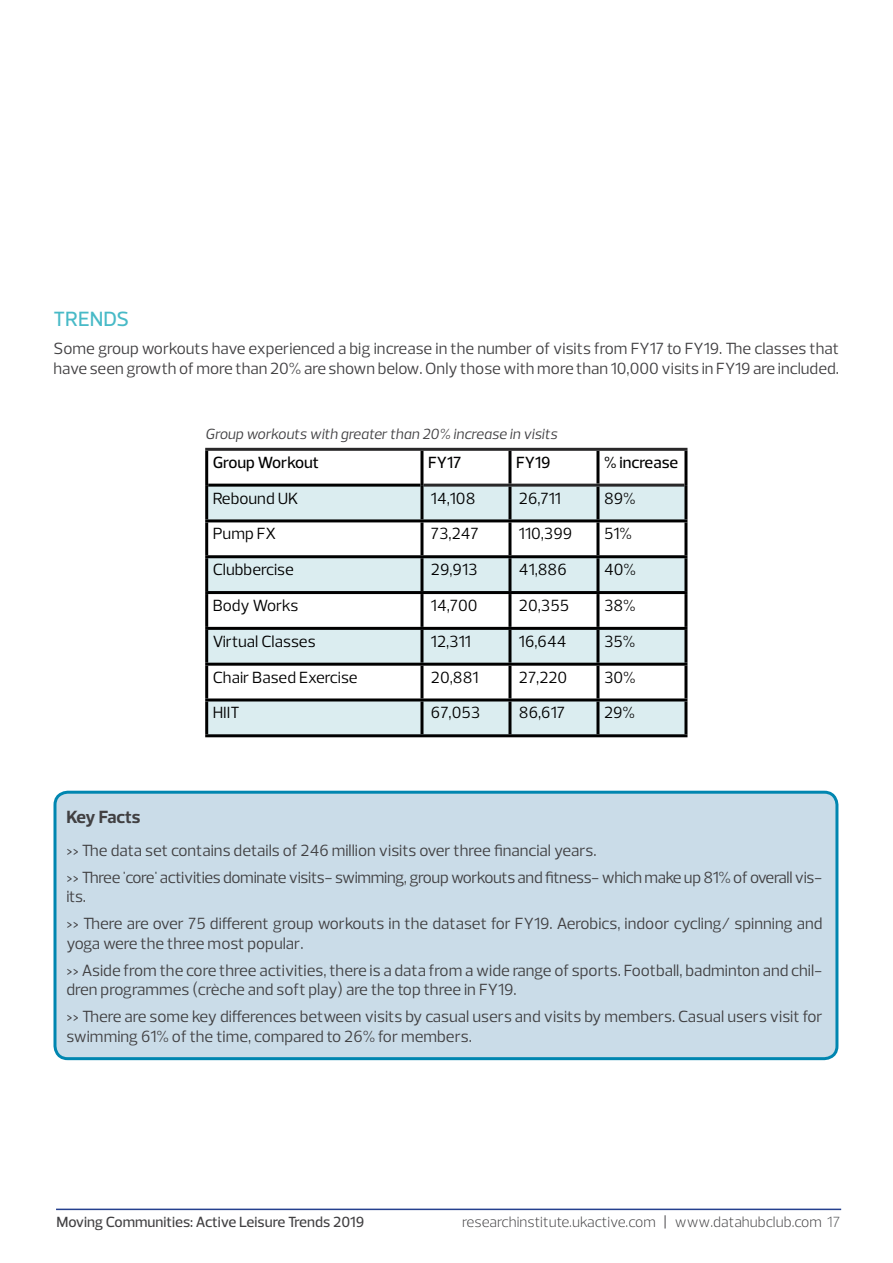
<style>
.page{position:relative;width:893px;height:1263px;background:#fff}
.page>*{position:absolute;margin:0;border:0;box-sizing:border-box;transform-origin:0 0}
.t1{font:500 21px "Prelo";color:#48bac7}
.t2{font:700 18px "Prelo";letter-spacing:-.015em;color:#414042}
.t3{font:16.5px/27px "Prelo";color:#414042}
.t4{font:16.5px "Prelo";color:#000}
.t5{font:16.5px/27px "Prelo";letter-spacing:-.02em;color:#414042}
.t6{font:500 16.5px "Prelo";color:#000}
.t7{font:300 15px "Prelo";color:#414042}
.t8{font:italic 15px "Prelo";color:#414042}
.t9{font:500 15px "Prelo";color:#414042}
.s1{font-weight:500}
.s2{color:#565759}
</style>
<div class="page">
<hr style="left:56px;top:1208px;width:785px;height:2px;background:#25408f">
<div style="left:55px;top:792px;width:782px;height:267px;background:#cadce8;border-radius:13px"></div>
<div style="left:53px;top:791px;width:785px;height:269px;border:3px solid #0086b0;border-radius:13px"></div>
<svg style="left:423px;top:451px;width:261px;height:33px"></svg>
<svg style="left:208px;top:487px;width:476px;height:247px;fill:#dbedf0"></svg>
<hr style="left:596px;top:451px;width:3px;height:33px;background:#000">
<hr style="left:684px;top:451px;width:3px;height:34px;background:#000">
<hr style="left:596px;top:487px;width:3px;height:32px;background:#000">
<hr style="left:684px;top:485px;width:3px;height:34px;background:#000">
<hr style="left:596px;top:522px;width:3px;height:33px;background:#000">
<hr style="left:684px;top:522px;width:3px;height:33px;background:#000">
<hr style="left:596px;top:558px;width:3px;height:33px;background:#000">
<hr style="left:684px;top:558px;width:3px;height:33px;background:#000">
<hr style="left:596px;top:594px;width:3px;height:33px;background:#000">
<hr style="left:684px;top:594px;width:3px;height:33px;background:#000">
<hr style="left:596px;top:630px;width:3px;height:33px;background:#000">
<hr style="left:684px;top:630px;width:3px;height:33px;background:#000">
<hr style="left:596px;top:666px;width:3px;height:32px;background:#000">
<hr style="left:684px;top:666px;width:3px;height:32px;background:#000">
<hr style="left:596px;top:701px;width:3px;height:33px;background:#000">
<hr style="left:684px;top:701px;width:3px;height:33px;background:#000">
<hr style="left:205px;top:448px;width:217px;height:3px;background:#292829">
<hr style="left:510px;top:448px;width:88px;height:3px;background:#292829">
<hr style="left:598px;top:448px;width:89px;height:3px;background:#292829">
<hr style="left:510px;top:484px;width:88px;height:3px;background:#292829">
<hr style="left:598px;top:484px;width:86px;height:3px;background:#292829">
<hr style="left:205px;top:451px;width:3px;height:34px;background:#000">
<hr style="left:205px;top:485px;width:3px;height:34px;background:#000">
<hr style="left:205px;top:519px;width:217px;height:3px;background:#000">
<hr style="left:205px;top:522px;width:3px;height:33px;background:#000">
<hr style="left:510px;top:519px;width:88px;height:3px;background:#000">
<hr style="left:598px;top:519px;width:89px;height:3px;background:#000">
<hr style="left:205px;top:555px;width:217px;height:3px;background:#000">
<hr style="left:205px;top:558px;width:3px;height:33px;background:#000">
<hr style="left:510px;top:555px;width:88px;height:3px;background:#000">
<hr style="left:598px;top:555px;width:89px;height:3px;background:#000">
<hr style="left:205px;top:591px;width:217px;height:3px;background:#000">
<hr style="left:205px;top:594px;width:3px;height:33px;background:#000">
<hr style="left:510px;top:591px;width:88px;height:3px;background:#000">
<hr style="left:598px;top:591px;width:89px;height:3px;background:#000">
<hr style="left:205px;top:627px;width:217px;height:3px;background:#000">
<hr style="left:205px;top:630px;width:3px;height:33px;background:#000">
<hr style="left:510px;top:627px;width:88px;height:3px;background:#000">
<hr style="left:598px;top:627px;width:89px;height:3px;background:#000">
<hr style="left:205px;top:663px;width:217px;height:3px;background:#000">
<hr style="left:205px;top:666px;width:3px;height:32px;background:#000">
<hr style="left:510px;top:663px;width:88px;height:3px;background:#000">
<hr style="left:598px;top:663px;width:89px;height:3px;background:#000">
<hr style="left:205px;top:698px;width:217px;height:3px;background:#000">
<hr style="left:205px;top:701px;width:3px;height:33px;background:#000">
<hr style="left:510px;top:698px;width:88px;height:3px;background:#000">
<hr style="left:598px;top:698px;width:89px;height:3px;background:#000">
<hr style="left:205px;top:734px;width:217px;height:3px;background:#000">
<hr style="left:510px;top:734px;width:88px;height:3px;background:#000">
<hr style="left:598px;top:734px;width:89px;height:3px;background:#000">
<hr style="left:208px;top:484px;width:212px;height:3px;background:#000">
<hr style="left:422px;top:448px;width:88px;height:3px;background:#292829">
<hr style="left:423px;top:484px;width:87px;height:3px;background:#292829">
<hr style="left:420px;top:451px;width:3px;height:34px;background:#000">
<hr style="left:508px;top:451px;width:3px;height:33px;background:#000">
<hr style="left:420px;top:485px;width:3px;height:34px;background:#000">
<hr style="left:508px;top:487px;width:3px;height:32px;background:#000">
<hr style="left:422px;top:519px;width:88px;height:3px;background:#000">
<hr style="left:420px;top:522px;width:3px;height:33px;background:#000">
<hr style="left:508px;top:522px;width:3px;height:33px;background:#000">
<hr style="left:422px;top:555px;width:88px;height:3px;background:#000">
<hr style="left:420px;top:558px;width:3px;height:33px;background:#000">
<hr style="left:508px;top:558px;width:3px;height:33px;background:#000">
<hr style="left:422px;top:591px;width:88px;height:3px;background:#000">
<hr style="left:420px;top:594px;width:3px;height:33px;background:#000">
<hr style="left:508px;top:594px;width:3px;height:33px;background:#000">
<hr style="left:422px;top:627px;width:88px;height:3px;background:#000">
<hr style="left:420px;top:630px;width:3px;height:33px;background:#000">
<hr style="left:508px;top:630px;width:3px;height:33px;background:#000">
<hr style="left:422px;top:663px;width:88px;height:3px;background:#000">
<hr style="left:420px;top:666px;width:3px;height:32px;background:#000">
<hr style="left:508px;top:666px;width:3px;height:32px;background:#000">
<hr style="left:422px;top:698px;width:88px;height:3px;background:#000">
<hr style="left:420px;top:701px;width:3px;height:33px;background:#000">
<hr style="left:508px;top:701px;width:3px;height:33px;background:#000">
<hr style="left:422px;top:734px;width:88px;height:3px;background:#000">
<p class="t1" style="left:53px;top:306px;width:77px">TRENDS</p>
<p class="t3" style="left:53px;top:339px;width:787px;line-height:19.5px">Some group workouts have experienced a big increase in the number of visits from FY17 to FY19. The classes that have seen growth of more than 20% are shown below. Only those with more than 10,000 visits in FY19 are included.</p>
<p class="t8" style="left:205px;top:425px;width:354px">Group workouts with greater than 20% increase in visits</p>
<p class="t6" style="left:213px;top:452px;width:108px">Group Workout</p>
<p class="t6" style="left:428px;top:452px;width:35px">FY17</p>
<p class="t6" style="left:516px;top:452px;width:36px">FY19</p>
<p class="t6" style="left:604px;top:452px;width:76px">% increase</p>
<p class="t4" style="left:213px;top:488px;width:87px">Rebound UK</p>
<p class="t4" style="left:431px;top:488px;width:46px">14,108</p>
<p class="t4" style="left:519px;top:488px;width:43px">26,711</p>
<p class="t4" style="left:604px;top:488px;width:33px">89%</p>
<p class="t4" style="left:213px;top:524px;width:65px">Pump FX</p>
<p class="t4" style="left:431px;top:524px;width:49px">73,247</p>
<p class="t4" style="left:519px;top:524px;width:55px">110,399</p>
<p class="t4" style="left:604px;top:524px;width:29px">51%</p>
<p class="t4" style="left:213px;top:559px;width:83px">Clubbercise</p>
<p class="t4" style="left:431px;top:559px;width:48px">29,913</p>
<p class="t4" style="left:519px;top:559px;width:49px">41,886</p>
<p class="t4" style="left:604px;top:559px;width:34px">40%</p>
<p class="t4" style="left:213px;top:595px;width:87px">Body Works</p>
<p class="t4" style="left:431px;top:595px;width:48px">14,700</p>
<p class="t4" style="left:519px;top:595px;width:52px">20,355</p>
<p class="t4" style="left:604px;top:595px;width:33px">38%</p>
<p class="t4" style="left:213px;top:631px;width:104px">Virtual Classes</p>
<p class="t4" style="left:431px;top:631px;width:41px">12,311</p>
<p class="t4" style="left:519px;top:631px;width:49px">16,644</p>
<p class="t4" style="left:604px;top:631px;width:33px">35%</p>
<p class="t4" style="left:213px;top:667px;width:146px">Chair Based Exercise</p>
<p class="t4" style="left:431px;top:667px;width:49px">20,881</p>
<p class="t4" style="left:519px;top:667px;width:50px">27,220</p>
<p class="t4" style="left:604px;top:667px;width:33px">30%</p>
<p class="t4" style="left:213px;top:703px;width:28px">HIIT</p>
<p class="t4" style="left:431px;top:703px;width:51px">67,053</p>
<p class="t4" style="left:519px;top:703px;width:48px">86,617</p>
<p class="t4" style="left:604px;top:703px;width:33px">29%</p>
<p class="t2" style="left:66px;top:806px;width:76px">Key Facts</p>
<p class="t5" style="left:66px;top:837px;width:757px">&gt;&gt; The data set contains details of 246 million visits over three financial years.<br>&gt;&gt; Three 'core' activities dominate visits- swimming, group workouts and fitness- which make up 81% of overall vis-</p>
<p class="t3" style="left:66px;top:883px;width:758px">its.<br>&gt;&gt; There are over 75 different group workouts in the dataset for FY19. Aerobics, indoor cycling/ spinning and</p>
<p class="t3" style="left:66px;top:930px;width:758px">yoga were the three most popular.<br>&gt;&gt; Aside from the core three activities, there is a data from a wide range of sports. Football, badminton and chil-</p>
<p class="t3" style="left:66px;top:976px;width:757px">dren programmes (crèche and soft play) are the top three in FY19.<br>&gt;&gt; There are some key differences between visits by casual users and visits by members. Casual users visit for</p>
<p class="t3" style="left:66px;top:1023px;width:407px">swimming 61% of the time, compared to 26% for members.</p>
<p class="t9" style="left:56px;top:1213px;width:309px">Moving Communities: Active Leisure Trends 2019</p>
<p class="t7" style="left:462px;top:1212px;width:379px">researchinstitute.ukactive.com <span class="s1">|</span> www.datahubclub.com <span class="s2">17</span></p>
</div>
